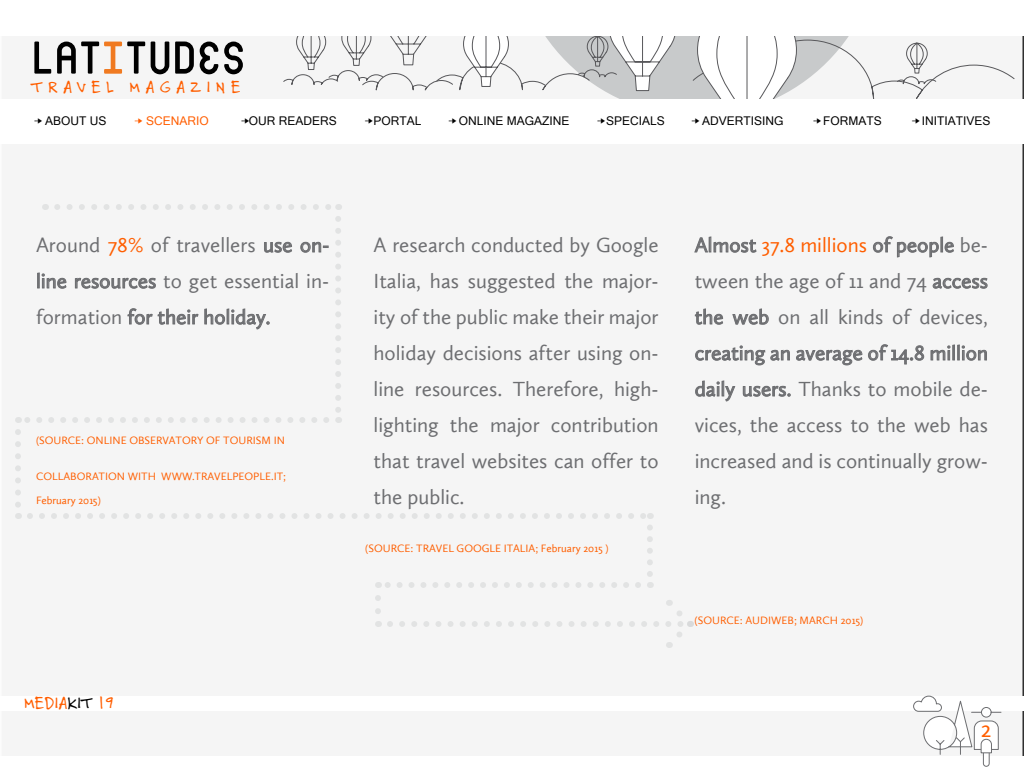
<style>
.page{position:relative;width:1024px;height:768px;background:#fff}
.page>*{position:absolute;margin:0;border:0;box-sizing:border-box;transform-origin:0 0}
.t1{font:24px "Calluna Sans W01";color:#ff5e00}
.t2{font:21px/36px "Calluna Sans W01";color:#6d6e71;text-align:justify}
.t3{font:18px "Felt Tip Roman";letter-spacing:.3em;color:#ff5e00}
.t4{font:18px "Felt Tip Roman";color:#ff5e00}
.t5{font:12px "Microsoft Sans Serif";color:#000}
.t6{font:12px "Microsoft Sans Serif";color:#ff5e00}
.t7{font:11px/24px "Calluna Sans W01";color:#ff5e00}
.s1{color:#ff5e00}
.s2{color:#000}
</style>
<div class="page">
<svg style="left:676px;top:36px;width:16px;height:63px"></svg>
<svg style="left:797px;top:36px;width:218px;height:63px"></svg>
<svg style="left:897px;top:42px;width:39px;height:53px"></svg>
<svg style="left:283px;top:36px;width:393px;height:63px"></svg>
<svg style="left:913px;top:696px;width:88px;height:71px"></svg>
<svg style="left:34px;top:42px;width:17px;height:32px"></svg>
<svg style="left:57px;top:42px;width:88px;height:32px"></svg>
<svg style="left:151px;top:42px;width:18px;height:32px"></svg>
<svg style="left:175px;top:41px;width:19px;height:33px"></svg>
<svg style="left:200px;top:42px;width:18px;height:32px"></svg>
<svg style="left:224px;top:42px;width:19px;height:32px"></svg>
<svg style="left:57px;top:204px;width:275px;height:6px"></svg>
<svg style="left:30px;top:513px;width:614px;height:6px"></svg>
<svg style="left:335px;top:219px;width:6px;height:204px"></svg>
<svg style="left:18px;top:417px;width:308px;height:6px"></svg>
<svg style="left:15px;top:432px;width:6px;height:87px"></svg>
<svg style="left:647px;top:528px;width:6px;height:60px"></svg>
<svg style="left:378px;top:582px;width:260px;height:6px"></svg>
<svg style="left:375px;top:598px;width:6px;height:29px"></svg>
<svg style="left:264px;top:242px;width:28px;height:11px"></svg>
<svg style="left:300px;top:242px;width:28px;height:11px"></svg>
<svg style="left:37px;top:273px;width:30px;height:16px"></svg>
<svg style="left:75px;top:278px;width:81px;height:11px"></svg>
<svg style="left:128px;top:308px;width:142px;height:22px"></svg>
<svg style="left:694px;top:237px;width:63px;height:16px"></svg>
<svg style="left:873px;top:236px;width:81px;height:21px"></svg>
<svg style="left:933px;top:278px;width:55px;height:11px"></svg>
<svg style="left:695px;top:308px;width:28px;height:17px"></svg>
<svg style="left:732px;top:308px;width:37px;height:17px"></svg>
<svg style="left:695px;top:345px;width:95px;height:20px"></svg>
<svg style="left:796px;top:344px;width:128px;height:21px"></svg>
<svg style="left:931px;top:345px;width:24px;height:15px"></svg>
<div style="left:957px;top:345px;width:3px;height:15px;border:1px solid #6d6e71"></div>
<svg style="left:962px;top:345px;width:25px;height:16px"></svg>
<svg style="left:695px;top:380px;width:40px;height:22px"></svg>
<svg style="left:743px;top:386px;width:48px;height:11px"></svg>
<div style="left:390px;top:600px;width:303px;height:48px;background:#f5f5f5"></div>
<svg style="left:692px;top:36px;width:105px;height:63px"></svg>
<p class="t3" style="left:31px;top:75px;width:211px">TRAVEL MAGAZINE</p>
<p class="t6" style="left:135px;top:114px;width:76px">➙ SCENARIO</p>
<p class="t5" style="left:45px;top:114px;width:63px">ABOUT US</p>
<p class="t5" style="left:249px;top:114px;width:89px">OUR READERS</p>
<p class="t5" style="left:374px;top:114px;width:50px">PORTAL</p>
<p class="t5" style="left:459px;top:114px;width:112px">ONLINE MAGAZINE</p>
<p class="t5" style="left:606px;top:114px;width:60px">SPECIALS</p>
<p class="t5" style="left:702px;top:114px;width:83px">ADVERTISING</p>
<p class="t5" style="left:823px;top:114px;width:60px">FORMATS</p>
<p class="t5" style="left:922px;top:114px;width:70px">INITIATIVES</p>
<p class="t2" style="left:36px;top:227px;width:295px">Around <span class="s1">78%</span> of travellers use on&shy;line resources to get essential in&shy;formation for their holiday.</p>
<p class="t2" style="left:695px;top:227px;width:295px">Almost <span class="s1">37.8 millions</span> of people be&shy;tween the age of 11 and 74 access the web on all kinds of devices, creating an average of 14.8 million daily users. Thanks to mobile de&shy;vices, the access to the web has increased and is continually grow&shy;ing.</p>
<p class="t2" style="left:374px;top:227px;width:287px">A research conducted by Google Italia, has suggested the major&shy;ity of the public make their major holiday decisions after using on&shy;line resources. Therefore, high&shy;lighting the major contribution that travel websites can offer to the public.</p>
<p class="t7" style="left:36px;top:429px;width:250px">(SOURCE: ONLINE OBSERVATORY OF TOURISM IN</p>
<p class="t7" style="left:36px;top:465px;width:251px">COLLABORATION WITH WWW.TRAVELPEOPLE.IT;<br>February 2015)</p>
<p class="t4" style="left:24px;top:691px;width:91px">MEDIA<span class="s2">KIT</span> 19</p>
<p class="t7" style="left:365px;top:537px;width:245px">(SOURCE: TRAVEL GOOGLE ITALIA; February 2015 )</p>
<p class="t7" style="left:695px;top:609px;width:170px">(SOURCE: AUDIWEB; MARCH 2015)</p>
<p class="t1" style="left:981px;top:716px;width:12px">2</p>
</div>
